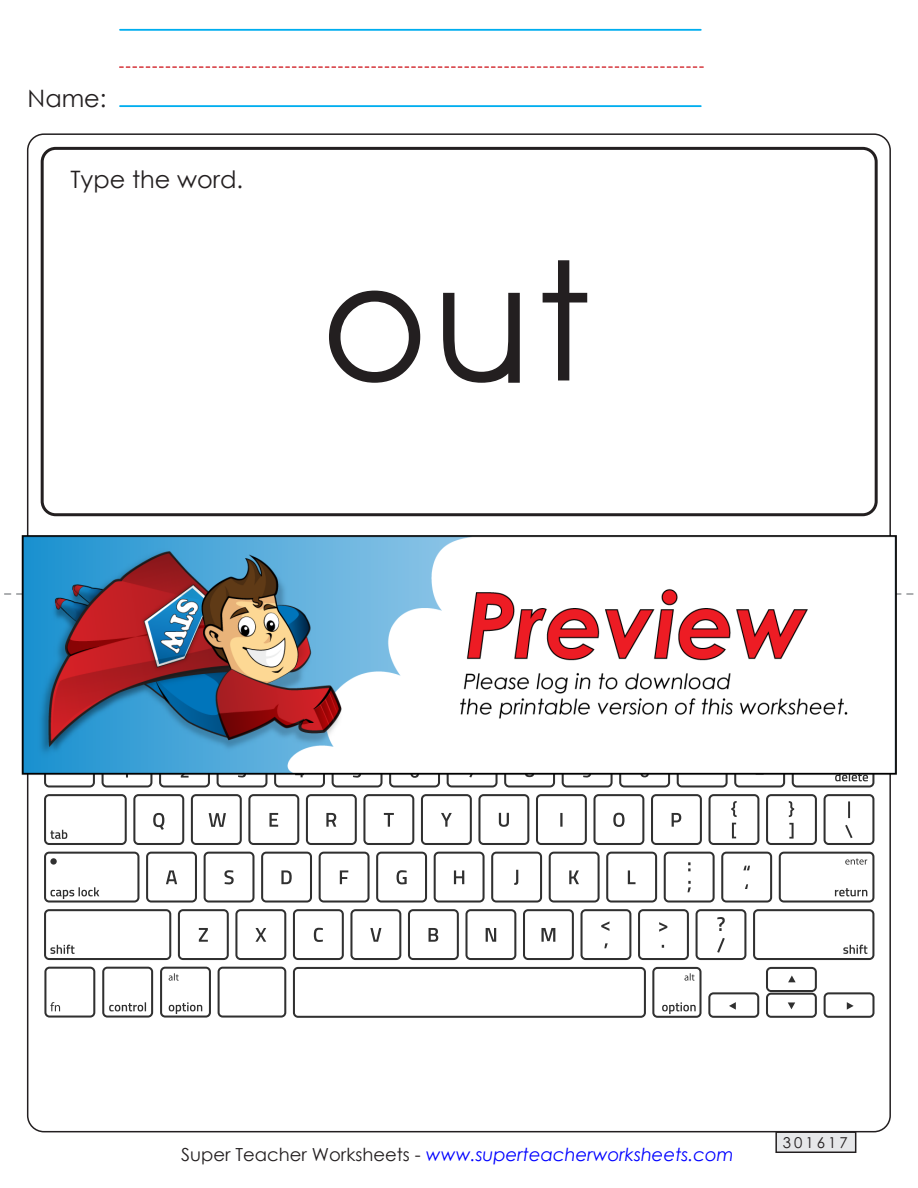
<style>
.page{position:relative;width:918px;height:1188px;background:#fff}
.page>*{position:absolute;margin:0;border:0;box-sizing:border-box;transform-origin:0 0}
.t1{font:165px "Century STW3";color:#231f20}
.t2{font:24px "Century Gothic 2";color:#231f20}
.t3{font:italic 18px "Century Gothic 2";color:#00f}
.t4{font:15px "Century STW4";letter-spacing:.2em;color:#231f20}
.s1{font-style:normal;color:#231f20}
</style>
<div class="page">
<hr style="left:120px;top:29px;width:581px;height:2px;background:#00aeef">
<hr style="left:120px;top:105px;width:581px;height:2px;background:#00aeef">
<svg style="left:119px;top:66px;width:585px;height:2px"></svg>
<div style="left:776px;top:1132px;width:80px;height:20px;background:#e6e7e9"></div>
<div style="left:775px;top:1131px;width:81px;height:22px;border:2px solid #231f20"></div>
<div style="left:41px;top:147px;width:837px;height:369px;border:3px solid #231f20;border-radius:14px"></div>
<svg style="left:44px;top:794px;width:831px;height:224px"></svg>
<svg style="left:50px;top:794px;width:818px;height:220px"></svg>
<svg style="left:5px;top:593px;width:908px;height:2px"></svg>
<img style="left:14px;top:516px;width:883px;height:274px">
<p class="t2" style="left:28px;top:81px;width:80px">Name:</p>
<p class="t2" style="left:70px;top:162px;width:174px">Type the word.</p>
<p class="t1" style="left:321px;top:206px;width:272px">out</p>
<p class="t3" style="left:181px;top:1142px;width:554px"><span class="s1">Super Teacher Worksheets -</span> www.superteacherworksheets.com</p>
<p class="t4" style="left:783px;top:1132px;width:66px">301617</p>
</div>
